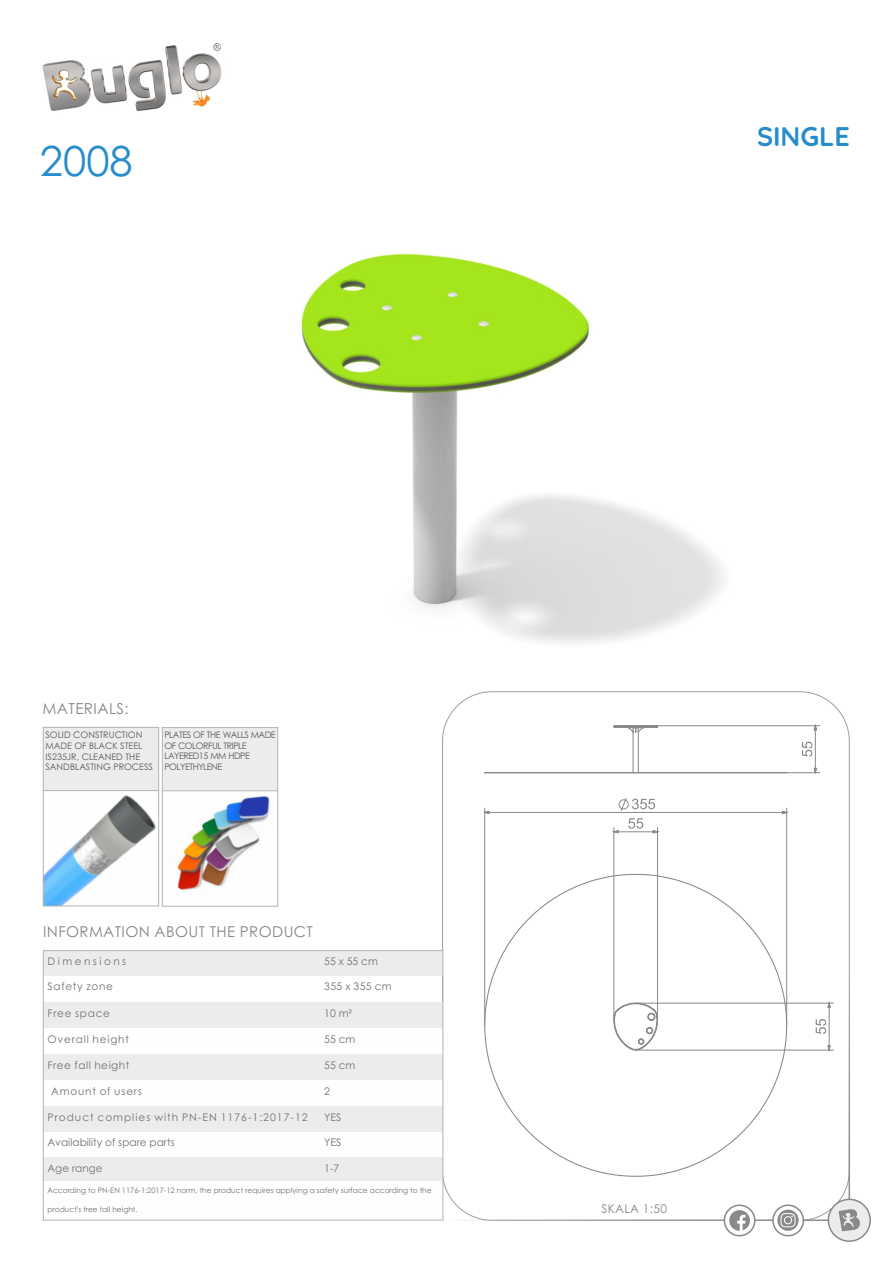
<style>
.page{position:relative;width:893px;height:1263px;background:#fff}
.page>*{position:absolute;margin:0;border:0;box-sizing:border-box;transform-origin:0 0}
.t1{font:41.4px "Century Gothic";color:#278ccc}
.t2{font:700 27px "Quicksand";color:#278ccc}
.t3{font:15.15px "Century Gothic";letter-spacing:.03em;color:#898989}
.t4{font:15px "Century Gothic";letter-spacing:.03em;color:#898989}
.t5{font:12px "Century Gothic";letter-spacing:.03em;color:#898989}
.t6{font:10.5px "Century Gothic";letter-spacing:.065em;color:#727271}
.t7{font:10.5px "Century Gothic";letter-spacing:.095em;color:#727271}
.t8{font:10.5px "Century Gothic";color:#727271}
.t9{font:10.5px "Century Gothic";letter-spacing:.235em;color:#727271}
.t10{font:9px/10.6px "Century Gothic";letter-spacing:-.055em;color:#5b5b5b}
.t11{font:9px/10.6px "Century Gothic";color:#5b5b5b}
.t12{font:7.5px "Century Gothic";color:#727271}
</style>
<div class="page">
<img style="left:301px;top:253px;width:529px;height:457px">
<hr style="left:443px;top:1219px;width:386px;height:2px;background:#898989">
<img style="left:42px;top:43px;width:180px;height:68px">
<div style="left:828px;top:1198px;width:43px;height:44px;background:#ebecec;border:2px solid #898989;border-radius:50%"></div>
<svg style="left:839px;top:1209px;width:21px;height:22px"></svg>
<svg style="left:724px;top:1204px;width:31px;height:32px"></svg>
<svg style="left:729px;top:1210px;width:21px;height:21px"></svg>
<svg style="left:772px;top:1204px;width:32px;height:32px"></svg>
<hr style="left:848px;top:963px;width:2px;height:236px;background:#898989">
<div style="left:43px;top:951px;width:277px;height:25px;background:#ebecec"></div>
<div style="left:320px;top:951px;width:123px;height:25px;background:#ebecec"></div>
<div style="left:43px;top:1002px;width:277px;height:26px;background:#ebecec"></div>
<div style="left:320px;top:1002px;width:123px;height:26px;background:#ebecec"></div>
<div style="left:43px;top:1054px;width:277px;height:26px;background:#ebecec"></div>
<div style="left:320px;top:1054px;width:123px;height:26px;background:#ebecec"></div>
<div style="left:43px;top:1106px;width:277px;height:26px;background:#ebecec"></div>
<div style="left:320px;top:1106px;width:123px;height:26px;background:#ebecec"></div>
<div style="left:43px;top:1158px;width:277px;height:23px;background:#ebecec"></div>
<div style="left:320px;top:1158px;width:123px;height:23px;background:#ebecec"></div>
<hr style="left:43px;top:950px;width:1px;height:270px;background:#b2b3b3">
<hr style="left:442px;top:1181px;width:1px;height:39px;background:#b2b3b3">
<hr style="left:443px;top:950px;width:1px;height:231px;background:#b2b3b3">
<hr style="left:43px;top:1220px;width:400px;height:1px;background:#b2b3b3">
<hr style="left:43px;top:950px;width:400px;height:1px;background:#b2b3b3">
<svg style="left:777px;top:1209px;width:22px;height:22px"></svg>
<svg style="left:780px;top:1213px;width:15px;height:14px"></svg>
<div style="left:42px;top:727px;width:237px;height:65px;background:#ebecec"></div>
<hr style="left:484px;top:808px;width:1px;height:217px;background:#898989">
<hr style="left:786px;top:808px;width:1px;height:217px;background:#898989">
<hr style="left:636px;top:1050px;width:197px;height:1px;background:#898989">
<hr style="left:636px;top:1003px;width:197px;height:1px;background:#898989">
<hr style="left:787px;top:772px;width:33px;height:1px;background:#898989">
<hr style="left:657px;top:725px;width:163px;height:1px;background:#898989">
<hr style="left:613px;top:828px;width:1px;height:192px;background:#898989">
<hr style="left:657px;top:828px;width:1px;height:192px;background:#898989">
<svg style="left:816px;top:1002px;width:15px;height:49px"></svg>
<svg style="left:802px;top:725px;width:16px;height:49px"></svg>
<svg style="left:484px;top:798px;width:304px;height:36px"></svg>
<svg style="left:484px;top:725px;width:304px;height:49px"></svg>
<svg style="left:484px;top:873px;width:304px;height:304px"></svg>
<img style="left:45px;top:795px;width:111px;height:109px">
<div style="left:43px;top:790px;width:116px;height:116px;border:1px solid #b2b3b3"></div>
<img style="left:177px;top:796px;width:93px;height:95px">
<div style="left:162px;top:790px;width:116px;height:117px;border:1px solid #b2b3b3"></div>
<h1 class="t1" style="left:40px;top:145px;width:94px">2008</h1>
<h2 class="t2" style="left:757px;top:119px;width:94px">SINGLE</h2>
<h3 class="t3" style="left:42px;top:702px;width:88px">MATERIALS:</h3>
<p class="t11" style="left:46px;top:730px;width:109px">SOLID CONSTRUCTION<br>MADE OF BLACK STEEL<br>IS235JR, CLEANED THE<br>SANDBLASTING PROCESS</p>
<p class="t10" style="left:164px;top:730px;width:113px">PLATES OF THE WALLS MADE<br>OF COLORFUL TRIPLE<br>LAYERED15 MM HDPE<br>POLYETHYLENE</p>
<p class="t10" style="left:165px;top:730px;width:72px">KONSTRUKCJA:<br>STAL NIERDZEWNA<br>AISI304</p>
<h3 class="t4" style="left:43px;top:925px;width:271px">INFORMATION ABOUT THE PRODUCT</h3>
<h3 class="t9" style="left:48px;top:957px;width:80px">Dimensions</h3>
<h3 class="t6" style="left:324px;top:957px;width:55px">55 x 55 cm</h3>
<h3 class="t6" style="left:48px;top:982px;width:67px">Safety zone</h3>
<h3 class="t6" style="left:324px;top:982px;width:69px">355 x 355 cm</h3>
<h3 class="t6" style="left:48px;top:1009px;width:64px">Free space</h3>
<h3 class="t6" style="left:324px;top:1009px;width:29px">10 m²</h3>
<h3 class="t6" style="left:48px;top:1035px;width:83px">Overall height</h3>
<h3 class="t6" style="left:324px;top:1035px;width:33px">55 cm</h3>
<h3 class="t6" style="left:48px;top:1061px;width:83px">Free fall height</h3>
<h3 class="t6" style="left:324px;top:1061px;width:33px">55 cm</h3>
<h3 class="t6" style="left:51px;top:1087px;width:92px">Amount of users</h3>
<h3 class="t6" style="left:324px;top:1087px;width:7px">2</h3>
<h3 class="t7" style="left:48px;top:1113px;width:262px">Product complies with PN-EN 1176-1:2017-12</h3>
<h3 class="t6" style="left:324px;top:1113px;width:19px">YES</h3>
<h3 class="t8" style="left:48px;top:1138px;width:129px">Availability of spare parts</h3>
<h3 class="t6" style="left:324px;top:1138px;width:19px">YES</h3>
<h3 class="t8" style="left:48px;top:1164px;width:57px">Age range</h3>
<h3 class="t6" style="left:324px;top:1164px;width:17px">1-7</h3>
<p class="t12" style="left:48px;top:1187px;width:386px">According to PN-EN 1176-1:2017-12 norm, the product requires applying a safety surface according to the</p>
<p class="t12" style="left:48px;top:1206px;width:92px">product's free fall height.</p>
<h3 class="t5" style="left:601px;top:1204px;width:67px">SKALA 1:50</h3>
</div>
